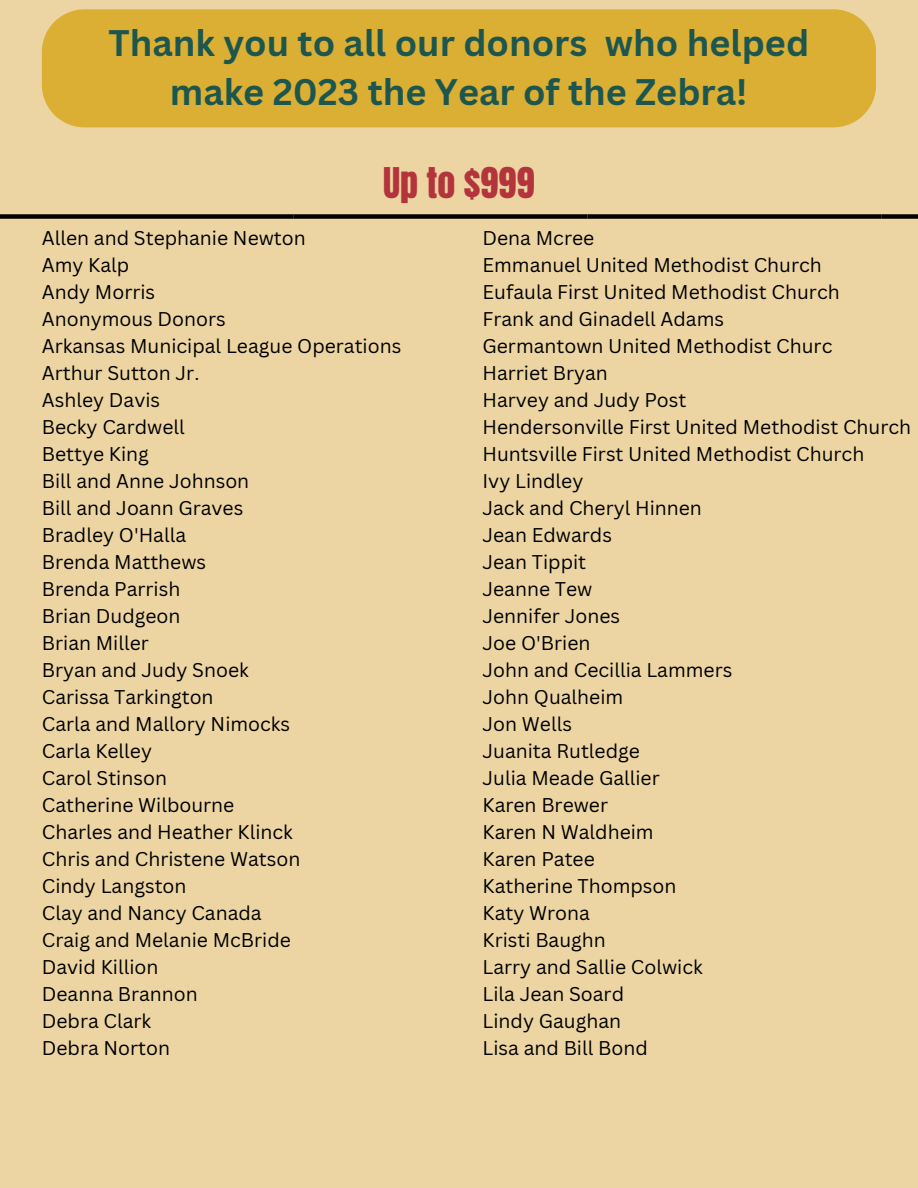
<style>
.page{position:relative;width:918px;height:1188px;background:#ecd5a2}
.page>*{position:absolute;margin:0;border:0;box-sizing:border-box;transform-origin:0 0}
.t1{font:700 36px/49.5px "Canva Sans";color:#1d564f;text-align:center}
.t2{font:36px "Anton";color:#b4343b}
.t3{font:19.35px "Canva Sans";color:#000}
</style>
<div class="page">
<div style="left:42px;top:9px;width:834px;height:118px;background:#dbaf33"></div>
<div style="left:294px;top:214px;width:294px;height:5px;background:#000"></div>
<div style="left:588px;top:214px;width:293px;height:5px;background:#000"></div>
<div style="left:0;top:214px;width:294px;height:5px;background:#000"></div>
<div style="left:881px;top:214px;width:37px;height:5px;background:#000"></div>
<h1 class="t1" style="left:108px;top:17px;width:702px">Thank you to all our donors who helped make 2023 the Year of the Zebra!</h1>
<h2 class="t2" style="left:383px;top:157px;width:153px">Up to $999</h2>
<p class="t3" style="left:42px;top:224px;width:266px">Allen and Stephanie Newton</p>
<p class="t3" style="left:42px;top:251px;width:89px">Amy Kalp</p>
<p class="t3" style="left:42px;top:278px;width:115px">Andy Morris</p>
<p class="t3" style="left:42px;top:305px;width:186px">Anonymous Donors</p>
<p class="t3" style="left:42px;top:332px;width:361px">Arkansas Municipal League Operations</p>
<p class="t3" style="left:42px;top:359px;width:159px">Arthur Sutton Jr.</p>
<p class="t3" style="left:42px;top:386px;width:120px">Ashley Davis</p>
<p class="t3" style="left:42px;top:413px;width:144px">Becky Cardwell</p>
<p class="t3" style="left:42px;top:440px;width:109px">Bettye King</p>
<p class="t3" style="left:42px;top:467px;width:209px">Bill and Anne Johnson</p>
<p class="t3" style="left:42px;top:494px;width:203px">Bill and Joann Graves</p>
<p class="t3" style="left:42px;top:521px;width:146px">Bradley O'Halla</p>
<p class="t3" style="left:42px;top:548px;width:166px">Brenda Matthews</p>
<p class="t3" style="left:42px;top:575px;width:140px">Brenda Parrish</p>
<p class="t3" style="left:42px;top:602px;width:140px">Brian Dudgeon</p>
<p class="t3" style="left:42px;top:629px;width:109px">Brian Miller</p>
<p class="t3" style="left:42px;top:656px;width:208px">Bryan and Judy Snoek</p>
<p class="t3" style="left:42px;top:683px;width:173px">Carissa Tarkington</p>
<p class="t3" style="left:42px;top:710px;width:250px">Carla and Mallory Nimocks</p>
<p class="t3" style="left:42px;top:737px;width:112px">Carla Kelley</p>
<p class="t3" style="left:42px;top:764px;width:127px">Carol Stinson</p>
<p class="t3" style="left:42px;top:791px;width:194px">Catherine Wilbourne</p>
<p class="t3" style="left:42px;top:818px;width:253px">Charles and Heather Klinck</p>
<p class="t3" style="left:42px;top:845px;width:260px">Chris and Christene Watson</p>
<p class="t3" style="left:42px;top:872px;width:146px">Cindy Langston</p>
<p class="t3" style="left:42px;top:899px;width:221px">Clay and Nancy Canada</p>
<p class="t3" style="left:42px;top:926px;width:251px">Craig and Melanie McBride</p>
<p class="t3" style="left:42px;top:953px;width:118px">David Killion</p>
<p class="t3" style="left:42px;top:980px;width:158px">Deanna Brannon</p>
<p class="t3" style="left:42px;top:1007px;width:111px">Debra Clark</p>
<p class="t3" style="left:42px;top:1034px;width:130px">Debra Norton</p>
<p class="t3" style="left:483px;top:224px;width:113px">Dena Mcree</p>
<p class="t3" style="left:483px;top:251px;width:341px">Emmanuel United Methodist Church</p>
<p class="t3" style="left:483px;top:278px;width:359px">Eufaula First United Methodist Church</p>
<p class="t3" style="left:483px;top:305px;width:243px">Frank and Ginadell Adams</p>
<p class="t3" style="left:483px;top:332px;width:351px">Germantown United Methodist Churc</p>
<p class="t3" style="left:483px;top:359px;width:127px">Harriet Bryan</p>
<p class="t3" style="left:483px;top:386px;width:205px">Harvey and Judy Post</p>
<p class="t3" style="left:483px;top:413px;width:430px">Hendersonville First United Methodist Church</p>
<p class="t3" style="left:483px;top:440px;width:383px">Huntsville First United Methodist Church</p>
<p class="t3" style="left:483px;top:467px;width:102px">Ivy Lindley</p>
<p class="t3" style="left:483px;top:494px;width:221px">Jack and Cheryl Hinnen</p>
<p class="t3" style="left:483px;top:521px;width:131px">Jean Edwards</p>
<p class="t3" style="left:483px;top:548px;width:105px">Jean Tippit</p>
<p class="t3" style="left:483px;top:575px;width:111px">Jeanne Tew</p>
<p class="t3" style="left:483px;top:602px;width:139px">Jennifer Jones</p>
<p class="t3" style="left:483px;top:629px;width:109px">Joe O'Brien</p>
<p class="t3" style="left:483px;top:656px;width:251px">John and Cecillia Lammers</p>
<p class="t3" style="left:483px;top:683px;width:142px">John Qualheim</p>
<p class="t3" style="left:483px;top:710px;width:91px">Jon Wells</p>
<p class="t3" style="left:483px;top:737px;width:159px">Juanita Rutledge</p>
<p class="t3" style="left:483px;top:764px;width:179px">Julia Meade Gallier</p>
<p class="t3" style="left:483px;top:791px;width:127px">Karen Brewer</p>
<p class="t3" style="left:483px;top:818px;width:173px">Karen N Waldheim</p>
<p class="t3" style="left:483px;top:845px;width:114px">Karen Patee</p>
<p class="t3" style="left:483px;top:872px;width:195px">Katherine Thompson</p>
<p class="t3" style="left:483px;top:899px;width:109px">Katy Wrona</p>
<p class="t3" style="left:483px;top:926px;width:125px">Kristi Baughn</p>
<p class="t3" style="left:483px;top:953px;width:222px">Larry and Sallie Colwick</p>
<p class="t3" style="left:483px;top:980px;width:143px">Lila Jean Soard</p>
<p class="t3" style="left:483px;top:1007px;width:140px">Lindy Gaughan</p>
<p class="t3" style="left:483px;top:1034px;width:167px">Lisa and Bill Bond</p>
</div>
